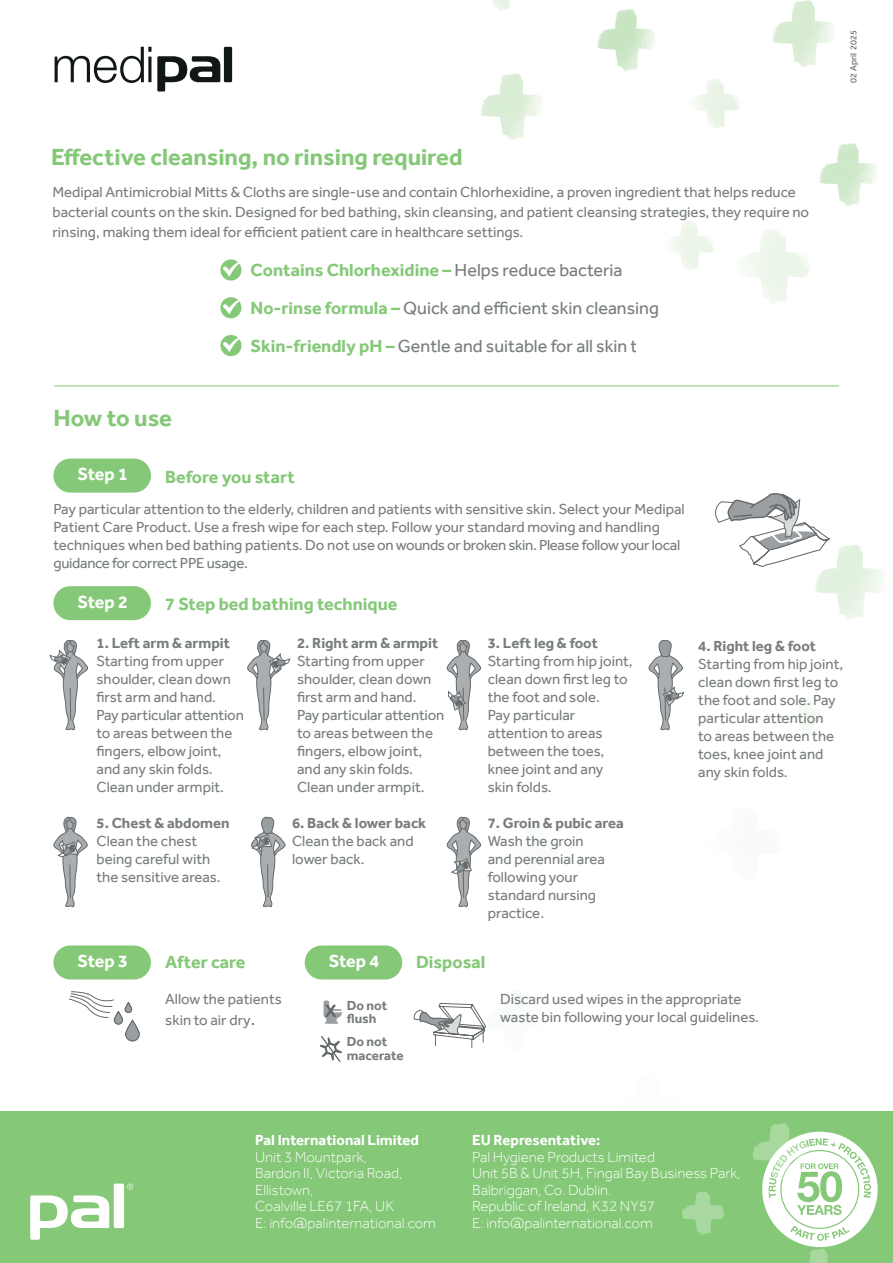
<style>
.page{position:relative;width:893px;height:1263px;background:#fff}
.page>*{position:absolute;margin:0;border:0;box-sizing:border-box;transform-origin:0 0}
.t1{font:700 24px "Effra";color:#85c878}
.t2{font:18px/38.2px "Effra";color:#787d7d}
.t3{font:700 18px "Effra";color:#85c878}
.t4{font:700 18px "Effra";letter-spacing:-.025em;color:#fff}
.t5{font:15px/18px "Effra";color:#787d7d}
.t6{font:300 15px/16.5px "Effra";color:#fff}
.t7{font:700 15px "Effra";color:#787d7d}
.t8{font:700 15px "Effra";color:#fff}
.t9{font:700 13.5px/13.5px "Effra";color:#787d7d}
.t10{font:9px "Effra";color:#5d6263}
.s1{font-weight:700;color:#85c878}
.s2{font-size:18px}
</style>
<div class="page">
<img style="left:819px;top:143px;width:58px;height:63px">
<img style="left:481px;top:73px;width:61px;height:67px">
<img style="left:815px;top:545px;width:68px;height:74px">
<img style="left:773px;top:0;width:61px;height:67px">
<img style="left:695px;top:79px;width:45px;height:49px">
<img style="left:597px;top:9px;width:58px;height:62px">
<img style="left:493px;top:0;width:17px;height:10px">
<svg style="left:55px;top:47px;width:177px;height:44px"></svg>
<svg style="left:220px;top:259px;width:21px;height:22px"></svg>
<svg style="left:220px;top:297px;width:21px;height:21px"></svg>
<svg style="left:220px;top:335px;width:21px;height:21px"></svg>
<div style="left:0;top:1111px;width:893px;height:152px;background:#85c878"></div>
<img style="left:682px;top:1123px;width:146px;height:140px">
<svg style="left:127px;top:1184px;width:6px;height:5px"></svg>
<div style="left:114px;top:1183px;width:10px;height:45px;background:#fff;border-radius:2px"></div>
<svg style="left:30px;top:1195px;width:95px;height:45px"></svg>
<svg style="left:762px;top:1132px;width:116px;height:115px"></svg>
<div style="left:53px;top:459px;width:98px;height:34px;background:#85c878;border-radius:17px"></div>
<div style="left:53px;top:586px;width:98px;height:34px;background:#85c878;border-radius:17px"></div>
<div style="left:53px;top:945px;width:98px;height:34px;background:#85c878;border-radius:17px"></div>
<div style="left:305px;top:945px;width:97px;height:34px;background:#85c878;border-radius:17px"></div>
<svg style="left:126px;top:1020px;width:13px;height:21px"></svg>
<div style="left:125px;top:1020px;width:15px;height:21px;border:1px solid #64696c;border-radius:7px"></div>
<svg style="left:114px;top:1012px;width:8px;height:12px"></svg>
<div style="left:114px;top:1011px;width:9px;height:13px;border:1px solid #64696c;border-radius:4px"></div>
<svg style="left:125px;top:1003px;width:7px;height:9px"></svg>
<div style="left:125px;top:1002px;width:7px;height:11px;border:1px solid #64696c;border-radius:3px"></div>
<svg style="left:69px;top:991px;width:45px;height:27px"></svg>
<svg style="left:414px;top:1002px;width:72px;height:46px"></svg>
<svg style="left:323px;top:1000px;width:19px;height:24px"></svg>
<svg style="left:319px;top:1036px;width:23px;height:26px"></svg>
<svg style="left:648px;top:639px;width:36px;height:92px"></svg>
<svg style="left:50px;top:639px;width:38px;height:92px"></svg>
<svg style="left:53px;top:816px;width:35px;height:92px"></svg>
<svg style="left:247px;top:639px;width:43px;height:92px"></svg>
<svg style="left:251px;top:816px;width:35px;height:92px"></svg>
<svg style="left:446px;top:639px;width:35px;height:92px"></svg>
<svg style="left:446px;top:816px;width:35px;height:92px"></svg>
<svg style="left:715px;top:493px;width:115px;height:74px"></svg>
<hr style="left:54px;top:386px;width:785px;height:1px;background:#85c878">
<p class="t10" style="left:848px;top:83px;width:54px;rotate:-90deg">02 April 2025</p>
<h1 class="t1" style="left:51px;top:143px;width:413px">Effective cleansing, no rinsing required</h1>
<p class="t5" style="left:52px;top:182px;width:758px;line-height:19.6px">Medipal Antimicrobial Mitts &amp; Cloths are single-use and contain Chlorhexidine, a proven ingredient that helps reduce bacterial counts on the skin. Designed for bed bathing, skin cleansing, and patient cleansing strategies, they require no rinsing, making them ideal for efficient patient care in healthcare settings.</p>
<p class="t2" style="left:251px;top:250px;width:425px"><span class="s1">Contains Chlorhexidine –</span> Helps reduce bacteria<br><span class="s1">No-rinse formula –</span> Quick and efficient skin cleansing<br><span class="s1">Skin-friendly pH –</span> Gentle and suitable for all skin types</p>
<h1 class="t1" style="left:53px;top:404px;width:120px">How to use</h1>
<p class="t4" style="left:78px;top:463px;width:52px">Step 1</p>
<p class="t3" style="left:165px;top:467px;width:131px">Before you start</p>
<p class="t5" style="left:53px;top:500px;width:633px">Pay particular attention to the elderly, children and patients with sensitive skin. Select your Medipal Patient Care Product. Use a fresh wipe for each step. Follow your standard moving and handling techniques when bed bathing patients. Do not use on wounds or broken skin. Please follow your local guidance for correct PPE usage.</p>
<p class="t4" style="left:78px;top:591px;width:52px">Step 2</p>
<p class="t3" style="left:165px;top:593px;width:234px">7 Step bed bathing technique</p>
<p class="t7" style="left:97px;top:634px;width:135px">1. Left arm &amp; armpit</p>
<p class="t5" style="left:97px;top:652px;width:149px">Starting from upper shoulder, clean down first arm and hand.<br>Pay particular attention to areas between the fingers, elbow joint, and any skin folds.<br>Clean under armpit.</p>
<p class="t7" style="left:97px;top:813px;width:135px">5. Chest &amp; abdomen</p>
<p class="t5" style="left:97px;top:831px;width:125px">Clean the chest being careful with the sensitive areas.</p>
<p class="t7" style="left:297px;top:634px;width:143px">2. Right arm &amp; armpit</p>
<p class="t5" style="left:297px;top:652px;width:149px">Starting from upper shoulder, clean down first arm and hand.<br>Pay particular attention to areas between the fingers, elbow joint, and any skin folds.<br>Clean under armpit.</p>
<p class="t7" style="left:292px;top:813px;width:136px">6. Back &amp; lower back</p>
<p class="t5" style="left:292px;top:831px;width:123px">Clean the back and lower back.</p>
<p class="t7" style="left:488px;top:634px;width:112px">3. Left leg &amp; foot</p>
<p class="t5" style="left:488px;top:652px;width:147px">Starting from hip joint, clean down first leg to the foot and sole.<br>Pay particular attention to areas between the toes, knee joint and any skin folds.</p>
<p class="t7" style="left:488px;top:813px;width:138px">7. Groin &amp; pubic area</p>
<p class="t5" style="left:488px;top:831px;width:119px">Wash the groin and perennial area following your standard nursing practice.</p>
<p class="t7" style="left:698px;top:637px;width:119px">4. Right leg &amp; foot</p>
<p class="t5" style="left:698px;top:654px;width:147px">Starting from hip joint, clean down first leg to the foot and sole. Pay particular attention<br>to areas between the toes, knee joint and any skin folds.</p>
<p class="t4" style="left:78px;top:950px;width:52px">Step 3</p>
<p class="t4" style="left:329px;top:950px;width:52px">Step 4</p>
<p class="t5" style="left:165px;top:989px;width:118px;line-height:21px">Allow the patients skin to air dry<span class="s2">.</span></p>
<p class="t9" style="left:347px;top:998px;width:42px">Do not flush</p>
<p class="t9" style="left:347px;top:1035px;width:58px">Do not macerate</p>
<p class="t3" style="left:165px;top:951px;width:82px">After care</p>
<p class="t3" style="left:416px;top:952px;width:71px">Disposal</p>
<p class="t5" style="left:500px;top:990px;width:260px">Discard used wipes in the appropriate waste bin following your local guidelines.</p>
<p class="t8" style="left:255px;top:1131px;width:165px">Pal International Limited</p>
<p class="t6" style="left:255px;top:1148px;width:182px">Unit 3 Mountpark,<br>Bardon II, Victoria Road,<br>Ellistown,<br>Coalville LE67 1FA, UK<br>E: info@palinternational.com</p>
<p class="t8" style="left:472px;top:1131px;width:130px">EU Representative:</p>
<p class="t6" style="left:472px;top:1148px;width:270px">Pal Hygiene Products Limited<br>Unit 5B &amp; Unit 5H, Fingal Bay Business Park,<br>Balbriggan, Co. Dublin.<br>Republic of Ireland, K32 NY57<br>E: info@palinternational.com</p>
</div>
